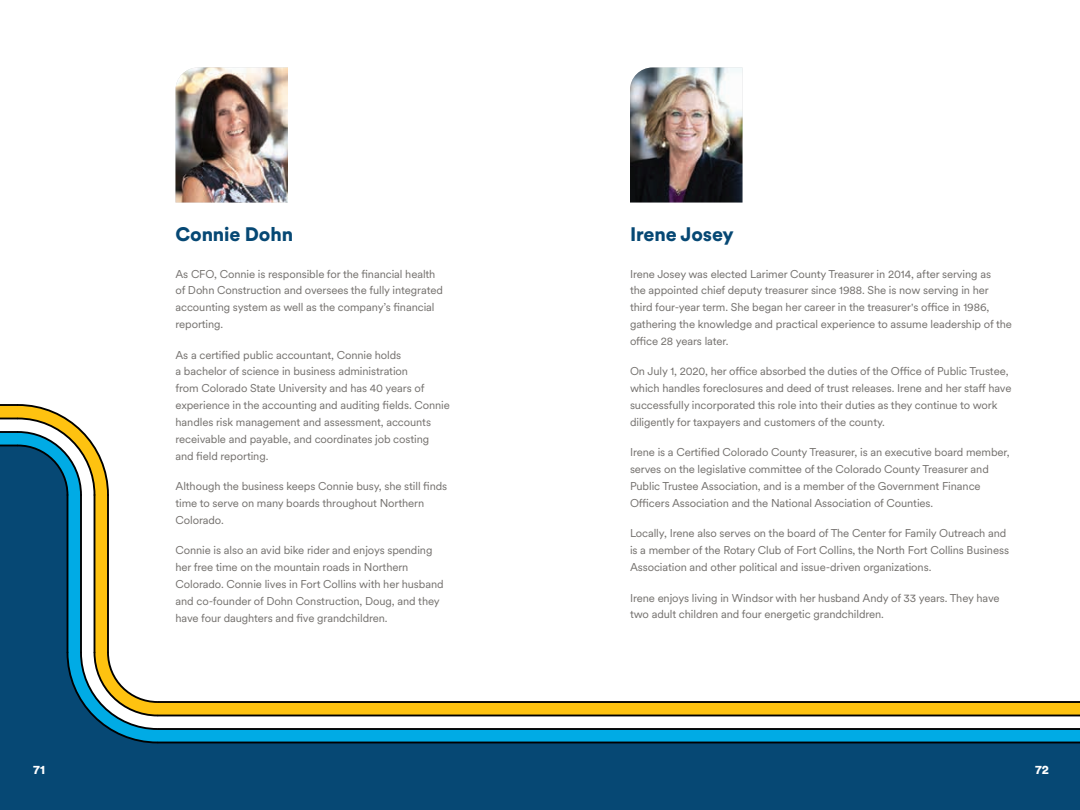
<style>
.page{position:relative;width:1080px;height:810px;background:#fff}
.page>*{position:absolute;margin:0;border:0;box-sizing:border-box;transform-origin:0 0}
.t1{font:900 19.38px "Circular XX";letter-spacing:-.005em;color:#064874}
.t2{font:900 12.5px "Circular XX";color:#fff}
.t3{font:11.25px/16.9px "Circular XX";letter-spacing:-.01em;color:#73706d}
</style>
<div class="page">
<div style="left:0;top:702px;width:1080px;height:108px;background:#064874"></div>
<svg style="left:0;top:497px;width:1080px;height:245px"></svg>
<hr style="left:158px;top:728px;width:922px;height:2px;background:#000">
<hr style="left:158px;top:742px;width:922px;height:1px;background:#000">
<hr style="left:158px;top:715px;width:922px;height:1px;background:#000">
<hr style="left:158px;top:701px;width:922px;height:2px;background:#000">
<hr style="left:94px;top:495px;width:1px;height:157px;background:#000">
<hr style="left:107px;top:495px;width:2px;height:157px;background:#000">
<hr style="left:80px;top:495px;width:2px;height:157px;background:#000">
<hr style="left:67px;top:495px;width:1px;height:157px;background:#000">
<svg style="left:66px;top:651px;width:93px;height:93px"></svg>
<svg style="left:0;top:404px;width:109px;height:93px"></svg>
<img style="left:175px;top:68px;width:113px;height:134px">
<img style="left:630px;top:68px;width:112px;height:134px">
<h1 class="t1" style="left:175px;top:221px;width:119px">Connie Dohn</h1>
<p class="t3" style="left:175px;top:265px;width:269px">As CFO, Connie is responsible for the financial health of Dohn Construction and oversees the fully integrated accounting system as well as the company’s financial reporting.</p>
<p class="t3" style="left:175px;top:346px;width:276px">As a certified public accountant, Connie holds<br>a bachelor of science in business administration<br>from Colorado State University and has 40 years of experience in the accounting and auditing fields. Connie handles risk management and assessment, accounts receivable and payable, and coordinates job costing and field reporting.</p>
<p class="t3" style="left:175px;top:477px;width:273px">Although the business keeps Connie busy, she still finds time to serve on many boards throughout Northern<br>Colorado.</p>
<p class="t3" style="left:175px;top:541px;width:270px">Connie is also an avid bike rider and enjoys spending her free time on the mountain roads in Northern Colorado. Connie lives in Fort Collins with her husband and co-founder of Dohn Construction, Doug, and they have four daughters and five grandchildren.</p>
<h1 class="t1" style="left:630px;top:221px;width:105px">Irene Josey</h1>
<p class="t3" style="left:630px;top:265px;width:384px">Irene Josey was elected Larimer County Treasurer in 2014, after serving as<br>the appointed chief deputy treasurer since 1988. She is now serving in her third four-year term. She began her career in the treasurer's office in 1986, gathering the knowledge and practical experience to assume leadership of the office 28 years later.</p>
<p class="t3" style="left:630px;top:363px;width:383px">On July 1, 2020, her office absorbed the duties of the Office of Public Trustee, which handles foreclosures and deed of trust releases. Irene and her staff have successfully incorporated this role into their duties as they continue to work diligently for taxpayers and customers of the county.</p>
<p class="t3" style="left:630px;top:444px;width:381px">Irene is a Certified Colorado County Treasurer, is an executive board member, serves on the legislative committee of the Colorado County Treasurer and Public Trustee Association, and is a member of the Government Finance Officers Association and the National Association of Counties.</p>
<p class="t3" style="left:630px;top:525px;width:381px">Locally, Irene also serves on the board of The Center for Family Outreach and is a member of the Rotary Club of Fort Collins, the North Fort Collins Business<br>Association and other political and issue-driven organizations.</p>
<p class="t3" style="left:630px;top:589px;width:371px">Irene enjoys living in Windsor with her husband Andy of 33 years. They have two adult children and four energetic grandchildren.</p>
<p class="t2" style="left:33px;top:761px;width:13px">71</p>
<p class="t2" style="left:1035px;top:761px;width:15px">72</p>
</div>
